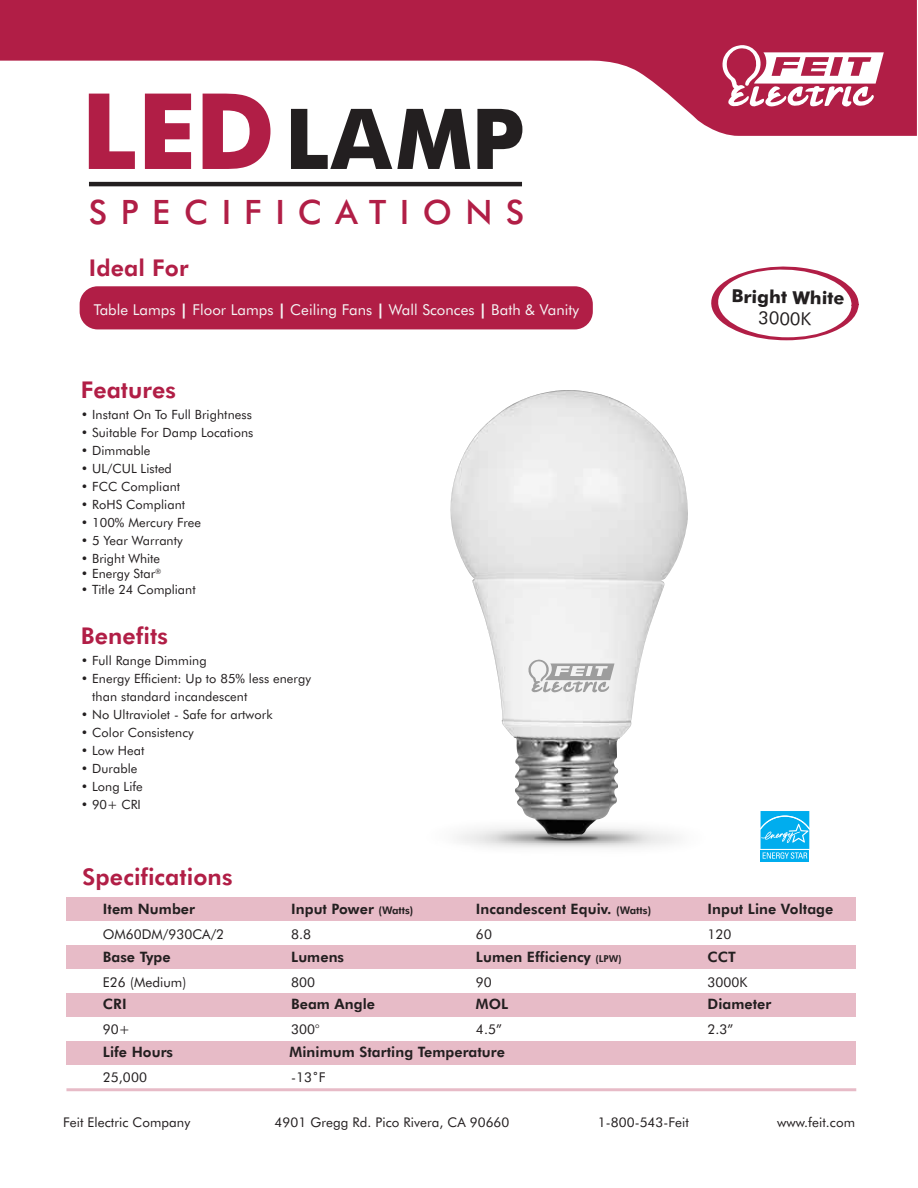
<style>
.page{position:relative;width:918px;height:1188px;background:#fff}
.page>*{position:absolute;margin:0;border:0;box-sizing:border-box;transform-origin:0 0}
.t1{font:700 84px "Futura BT";color:#231f20}
.t2{font:500 33.6px "Futura BT";letter-spacing:.4em;color:#b11e46}
.t3{font:800 23.1px "Futura BT";letter-spacing:.005em;color:#b11e46}
.t4{font:700 17.85px "Futura BT";color:#231f20}
.t5{font:17.85px "Futura BT";color:#231f20}
.t6{font:15px "Futura BT";letter-spacing:.005em;color:#f5f5f5}
.t7{font:800 14.4px "Futura BT";letter-spacing:.005em;color:#231f20}
.t8{font:13.5px "Futura BT";letter-spacing:.005em;color:#231f20}
.t9{font:13.35px "Futura BT";letter-spacing:.005em;color:#231f20}
.t10{font:12.75px/18px "Futura BT";letter-spacing:.005em;color:#231f20}
.t11{font:7.5px "Futura BT";color:#231f20}
.s1{font-size:105.45px;color:#b11e46}
.s2{font-weight:700}
.s3{font-size:10.5px}
.s4{font-size:9.6px}
</style>
<div class="page">
<hr style="left:66px;top:1088px;width:790px;height:3px;background:#b11e46">
<div style="left:66px;top:897px;width:790px;height:24px;background:#e7bbc7"></div>
<div style="left:66px;top:945px;width:790px;height:24px;background:#e7bbc7"></div>
<div style="left:66px;top:993px;width:790px;height:24px;background:#e7bbc7"></div>
<div style="left:66px;top:1041px;width:790px;height:24px;background:#e7bbc7"></div>
<svg style="left:711px;top:266px;width:148px;height:74px"></svg>
<hr style="left:89px;top:182px;width:433px;height:4px;background:#231f20">
<svg style="left:0;top:0;width:917px;height:136px;fill:#b11e46"></svg>
<svg style="left:721px;top:45px;width:163px;height:63px"></svg>
<div style="left:80px;top:286px;width:513px;height:43px;background:#b11e46;border-radius:18px"></div>
<svg style="left:760px;top:811px;width:50px;height:51px"></svg>
<img style="left:458px;top:839px;width:219px;height:9px">
<img style="left:450px;top:390px;width:238px;height:449px">
<svg style="left:528px;top:659px;width:87px;height:34px"></svg>
<h1 class="t1" style="left:81px;top:88px;width:445px"><span class="s1">LED</span>LAMP</h1>
<h2 class="t2" style="left:89px;top:191px;width:437px">SPECIFICATIONS</h2>
<h3 class="t3" style="left:89px;top:253px;width:101px">Ideal For</h3>
<p class="t6" style="left:94px;top:300px;width:487px">Table Lamps <span class="s2">|</span> Floor Lamps <span class="s2">|</span> Ceiling Fans <span class="s2">|</span> Wall Sconces <span class="s2">|</span> Bath &amp; Vanity</p>
<h3 class="t3" style="left:81px;top:376px;width:97px">Features</h3>
<p class="t10" style="left:81px;top:405px;width:173px">• Instant On To Full Brightness</p>
<p class="t10" style="left:81px;top:423px;width:174px">• Suitable For Damp Locations</p>
<p class="t10" style="left:81px;top:441px;width:71px">• Dimmable</p>
<p class="t10" style="left:81px;top:459px;width:93px">• UL/CUL Listed</p>
<p class="t10" style="left:81px;top:477px;width:101px">• FCC Compliant</p>
<p class="t10" style="left:81px;top:495px;width:106px">• RoHS Compliant</p>
<p class="t10" style="left:81px;top:513px;width:122px">• 100% Mercury Free</p>
<p class="t10" style="left:81px;top:531px;width:104px">• 5 Year Warranty</p>
<p class="t10" style="left:81px;top:565px;width:76px">• Energy Star</p>
<p class="t10" style="left:81px;top:580px;width:116px">• Title 24 Compliant</p>
<p class="t10" style="left:81px;top:549px;width:81px">• Bright White</p>
<p class="t11" style="left:155px;top:567px;width:8px">®</p>
<h3 class="t3" style="left:81px;top:621px;width:89px">Benefits</h3>
<p class="t10" style="left:81px;top:651px;width:127px">• Full Range Dimming</p>
<p class="t10" style="left:92px;top:669px;width:220px;text-indent:-11px">• Energy Efficient: Up to 85% less energy than standard incandescent</p>
<p class="t10" style="left:81px;top:705px;width:193px">• No Ultraviolet - Safe for artwork</p>
<p class="t10" style="left:81px;top:723px;width:114px">• Color Consistency</p>
<p class="t10" style="left:81px;top:741px;width:65px">• Low Heat</p>
<p class="t10" style="left:81px;top:759px;width:58px">• Durable</p>
<p class="t10" style="left:81px;top:777px;width:64px">• Long Life</p>
<p class="t10" style="left:81px;top:795px;width:62px">• 90+ CRI</p>
<h3 class="t3" style="left:82px;top:862px;width:152px">Specifications</h3>
<p class="t7" style="left:103px;top:900px;width:94px">Item Number</p>
<p class="t7" style="left:291px;top:900px;width:124px">Input Power <span class="s3">(Watts)</span></p>
<p class="t7" style="left:476px;top:900px;width:177px">Incandescent Equiv. <span class="s3">(Watts)</span></p>
<h3 class="t4" style="left:732px;top:285px;width:115px;rotate:1deg">Bright White</h3>
<h3 class="t5" style="left:759px;top:307px;width:54px;rotate:1deg">3000K</h3>
<p class="t7" style="left:708px;top:900px;width:127px">Input Line Voltage</p>
<p class="t8" style="left:103px;top:926px;width:123px">OM60DM/930CA/2</p>
<p class="t7" style="left:103px;top:948px;width:69px">Base Type</p>
<p class="t8" style="left:291px;top:926px;width:21px">8.8</p>
<p class="t7" style="left:291px;top:948px;width:54px">Lumens</p>
<p class="t8" style="left:476px;top:926px;width:17px">60</p>
<p class="t8" style="left:708px;top:926px;width:26px">120</p>
<p class="t7" style="left:476px;top:948px;width:147px">Lumen Efficiency <span class="s4">(LPW)</span></p>
<p class="t7" style="left:708px;top:948px;width:30px">CCT</p>
<p class="t8" style="left:103px;top:974px;width:85px">E26 (Medium)</p>
<p class="t8" style="left:708px;top:974px;width:42px">3000K</p>
<p class="t8" style="left:291px;top:974px;width:25px">800</p>
<p class="t8" style="left:476px;top:974px;width:17px">90</p>
<p class="t7" style="left:103px;top:995px;width:25px">CRI</p>
<p class="t7" style="left:291px;top:995px;width:85px">Beam Angle</p>
<p class="t7" style="left:708px;top:995px;width:65px">Diameter</p>
<p class="t7" style="left:103px;top:1043px;width:72px">Life Hours</p>
<p class="t8" style="left:103px;top:1069px;width:46px">25,000</p>
<p class="t7" style="left:476px;top:995px;width:34px">MOL</p>
<p class="t7" style="left:290px;top:1043px;width:217px">Minimum Starting Temperature</p>
<p class="t8" style="left:291px;top:1021px;width:30px">300°</p>
<p class="t8" style="left:708px;top:1021px;width:27px">2.3”</p>
<p class="t8" style="left:476px;top:1021px;width:27px">4.5”</p>
<p class="t8" style="left:103px;top:1021px;width:29px">90+</p>
<p class="t8" style="left:291px;top:1069px;width:36px">-13˚F</p>
<p class="t9" style="left:63px;top:1114px;width:129px">Feit Electric Company</p>
<p class="t9" style="left:275px;top:1114px;width:236px">4901 Gregg Rd. Pico Rivera, CA 90660</p>
<p class="t9" style="left:598px;top:1114px;width:93px">1-800-543-Feit</p>
<p class="t9" style="left:777px;top:1114px;width:79px">www.feit.com</p>
</div>
